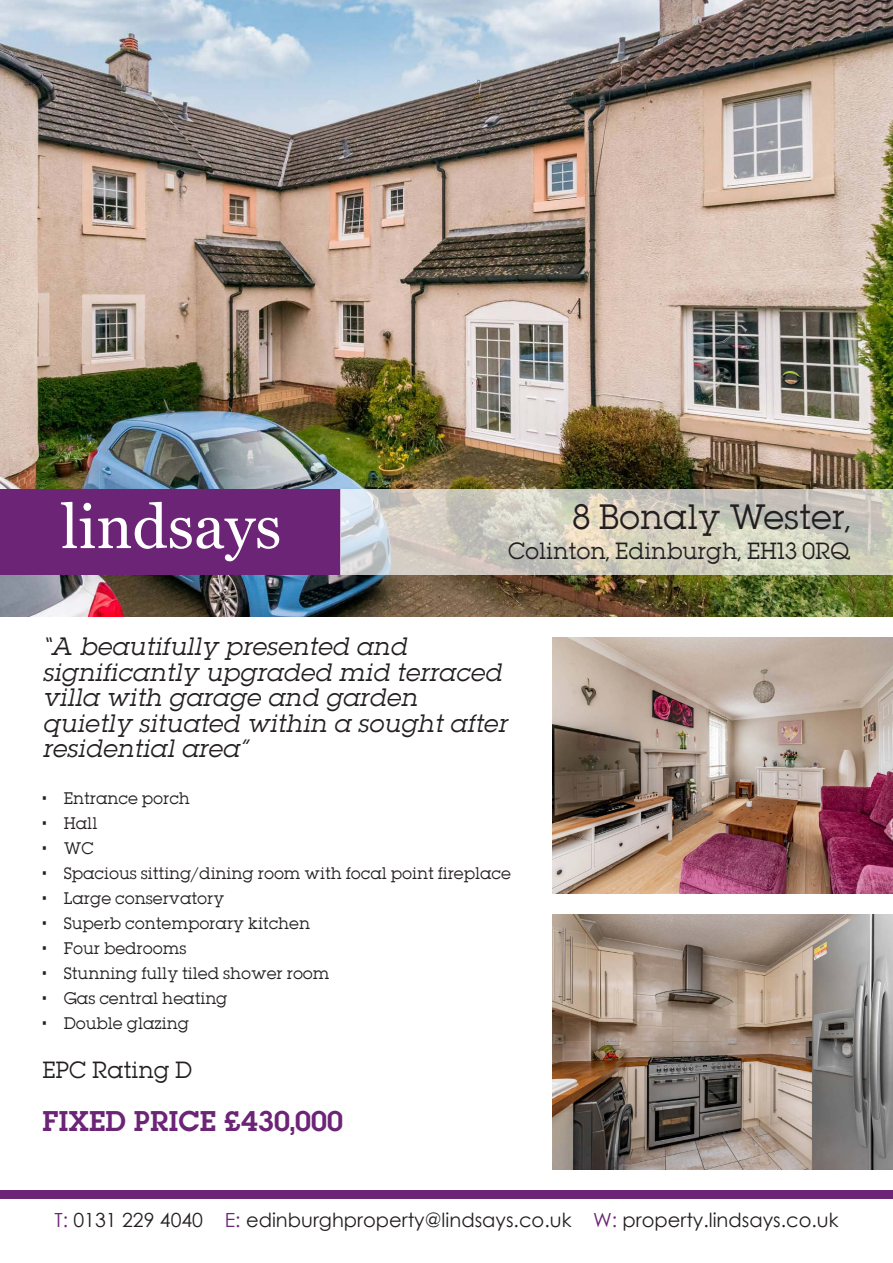
<style>
.page{position:relative;width:893px;height:1263px;background:#fff}
.page>*{position:absolute;margin:0;border:0;box-sizing:border-box;transform-origin:0 0}
.t1{font:31.5px "Lubalin";color:#231f20}
.t2{font:25.5px "Lubalin Demi";color:#6c2476}
.t3{font:italic 22.5px/25.5px "Lubalin";color:#231f20}
.t4{font:21px "Lubalin";color:#231f20}
.t5{font:19.5px "Century Gothic";color:#231f20}
.t6{font:15px "Lubalin";color:#231f20}
.s1{color:#6c2476}
</style>
<div class="page">
<img style="left:0;top:0;width:893px;height:617px">
<img style="left:553px;top:638px;width:340px;height:255px">
<img style="left:553px;top:914px;width:340px;height:255px">
<div style="left:0;top:489px;width:340px;height:85px;background:#6c2476"></div>
<svg style="left:61px;top:502px;width:218px;height:59px"></svg>
<div style="left:0;top:1191px;width:893px;height:8px;background:#6c2476"></div>
<svg style="left:340px;top:489px;width:553px;height:85px;background:#cfcdc1"></svg>
<h1 class="t1" style="left:572px;top:496px;width:279px">8 Bonaly Wester,</h1>
<h3 class="t4" style="left:508px;top:536px;width:344px">Colinton, Edinburgh, EH13 0RQ</h3>
<h3 class="t3" style="left:43px;top:634px;width:466px">“A beautifully presented and significantly upgraded mid terraced villa with garage and garden quietly situated within a sought after residential area”</h3>
<p class="t6" style="left:43px;top:788px;width:149px">• Entrance porch</p>
<p class="t6" style="left:43px;top:813px;width:56px">• Hall</p>
<p class="t6" style="left:43px;top:838px;width:53px">• WC</p>
<p class="t6" style="left:43px;top:863px;width:470px">• Spacious sitting/dining room with focal point fireplace</p>
<p class="t6" style="left:43px;top:888px;width:183px">• Large conservatory</p>
<p class="t6" style="left:43px;top:913px;width:269px">• Superb contemporary kitchen</p>
<p class="t6" style="left:43px;top:938px;width:145px">• Four bedrooms</p>
<p class="t6" style="left:43px;top:963px;width:289px">• Stunning fully tiled shower room</p>
<p class="t6" style="left:43px;top:988px;width:187px">• Gas central heating</p>
<p class="t6" style="left:43px;top:1013px;width:148px">• Double glazing</p>
<h3 class="t4" style="left:43px;top:1056px;width:151px">EPC Rating D</h3>
<h2 class="t2" style="left:43px;top:1103px;width:302px">FIXED PRICE £430,000</h2>
<h3 class="t5" style="left:54px;top:1206px;width:786px"><span class="s1">T:</span> 0131 229 4040 <span class="s1">E:</span> edinburghproperty@lindsays.co.uk <span class="s1">W:</span> property.lindsays.co.uk</h3>
</div>
